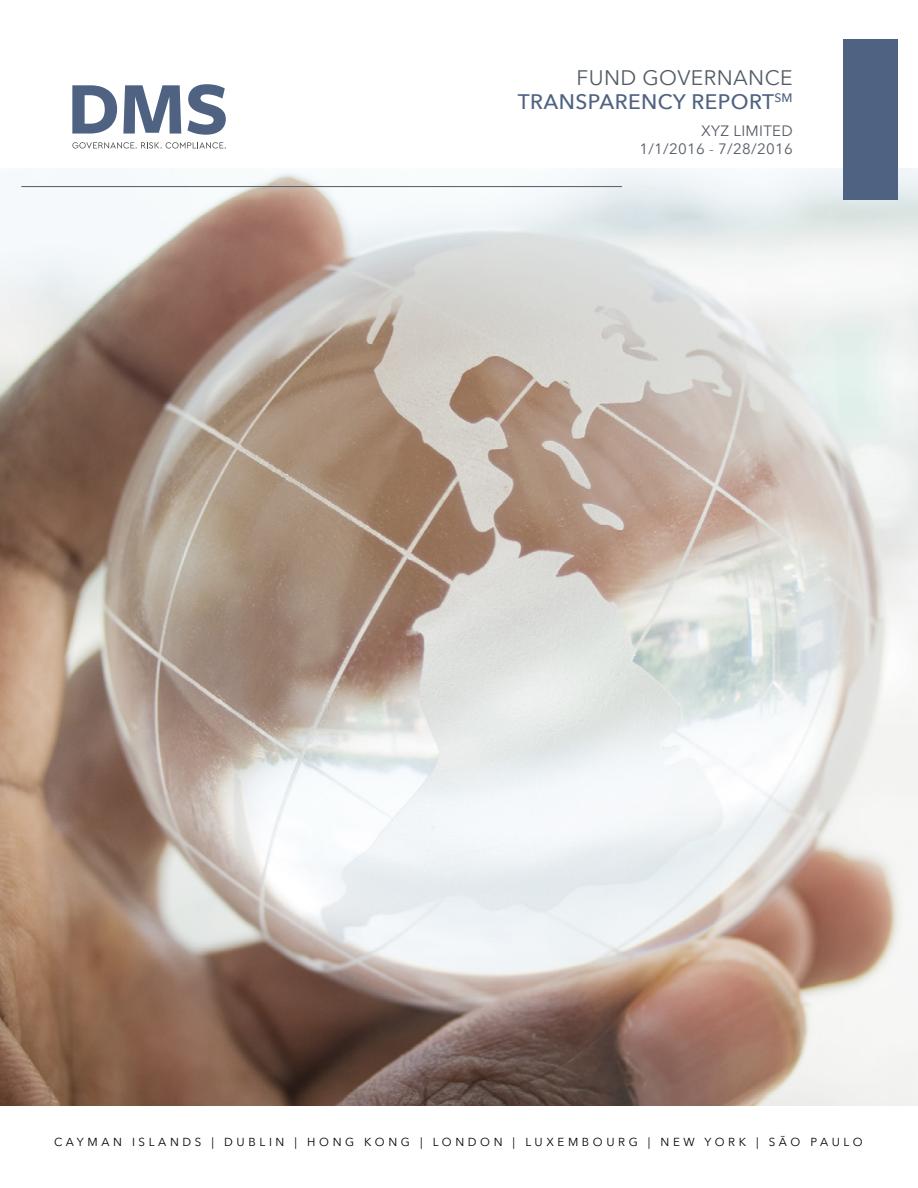
<style>
.page{position:relative;width:918px;height:1188px;background:#fff}
.page>*{position:absolute;margin:0;border:0;box-sizing:border-box;transform-origin:0 0}
.t1{font:500 21px/24px "Avenir Next";letter-spacing:.02em;color:#4f6282;text-align:right}
.t2{font:15px/18px "Avenir Next";letter-spacing:.02em;color:#545b63;text-align:right}
.t3{font:500 12.3px "Avenir Next";color:#4f6282}
.t4{font:11.55px "Avenir Next";letter-spacing:.31em;color:#000}
.s1{font-weight:400;color:#545b63}
</style>
<div class="page">
<svg style="left:72px;top:85px;width:45px;height:49px"></svg>
<svg style="left:123px;top:85px;width:58px;height:49px"></svg>
<svg style="left:187px;top:84px;width:39px;height:51px"></svg>
<svg style="left:72px;top:142px;width:154px;height:7px"></svg>
<img style="left:0;top:168px;width:918px;height:937px">
<hr style="left:21px;top:186px;width:601px;height:1px;background:#545b63">
<div style="left:843px;top:39px;width:54px;height:160px;background:#4f6282"></div>
<h1 class="t1" style="left:518px;top:63px;width:276px"><span class="s1">FUND GOVERNANCE<br></span>TRANSPARENCY REPORT<sup>SM</sup></h1>
<p class="t2" style="left:639px;top:119px;width:155px">XYZ LIMITED<br>1/1/2016 - 7/28/2016</p>
<p class="t3" style="left:774px;top:87px;width:20px">SM</p>
<p class="t2" style="left:639px;top:121px;width:155px">XYZ LIMITED<br>1/1/2016 - 7/28/2016</p>
<p class="t4" style="left:54px;top:1130px;width:810px">CAYMAN ISLANDS | DUBLIN | HONG KONG | LONDON | LUXEMBOURG | NEW YORK | SÃO PAULO</p>
<p class="t4" style="left:54px;top:1132px;width:810px">CAYMAN ISLANDS | DUBLIN | HONG KONG | LONDON | LUXEMBOURG | NEW YORK | SÃO PAULO</p>
</div>
